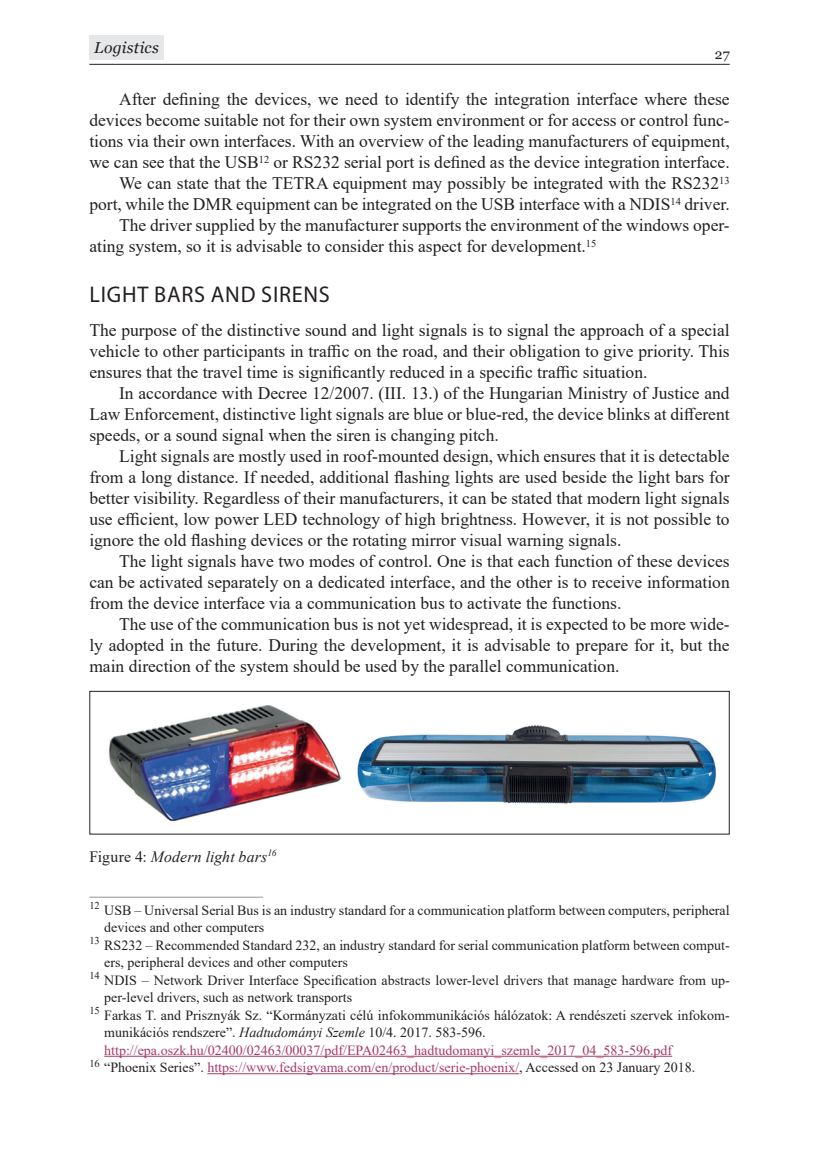
<style>
.page{position:relative;width:829px;height:1166px;background:#fff}
.page>*{position:absolute;margin:0;border:0;box-sizing:border-box;transform-origin:0 0}
.t1{font:22.75px "Myriad Pro";letter-spacing:.035em;color:#231f20}
.t2{font:17.5px/21px "Times New Roman";color:#231f20;text-align:justify}
.t3{font:italic 15.75px "Times New Roman";letter-spacing:.01em;color:#231f20}
.t4{font:italic 15.75px "Georgia";letter-spacing:.015em;color:#231f20}
.t5{font:14px "Times New Roman";color:#231f20}
.t6{font:14px "Times New Roman";color:#a63b6a}
.t7{font:14px "Georgia";color:#231f20}
.s1{font-style:normal}
.s2{font-style:italic}
.s3{color:#231f20}
</style>
<div class="page">
<hr style="left:89px;top:64px;width:640px;height:1px;background:#231f20">
<div style="left:89px;top:35px;width:75px;height:25px;background:#e6e7e9"></div>
<hr style="left:89px;top:897px;width:174px;height:1px;background:#939598">
<hr style="left:104px;top:1056px;width:568px;height:1px;background:#a63b6a">
<hr style="left:207px;top:1073px;width:312px;height:1px;background:#a63b6a">
<div style="left:89px;top:691px;width:640px;height:143px;border:1px solid #231f20"></div>
<img style="left:108px;top:705px;width:233px;height:115px">
<img style="left:357px;top:725px;width:359px;height:79px">
<p class="t4" style="left:94px;top:37px;width:66px">Logistics</p>
<p class="t2" style="left:119px;top:88px;width:612px">After defining the devices, we need to identify the integration interface where these</p>
<p class="t2" style="left:89px;top:109px;width:641px">devices become suitable not for their own system environment or for access or control func-</p>
<p class="t2" style="left:89px;top:130px;width:641px">tions via their own interfaces. With an overview of the leading manufacturers of equipment,</p>
<p class="t2" style="left:89px;top:151px;width:641px">we can see that the USB<sup>12</sup> or RS232 serial port is defined as the device integration interface.</p>
<p class="t2" style="left:119px;top:172px;width:612px">We can state that the TETRA equipment may possibly be integrated with the RS232<sup>13</sup></p>
<p class="t2" style="left:89px;top:193px;width:639px">port, while the DMR equipment can be integrated on the USB interface with a NDIS<sup>14</sup> driver.</p>
<p class="t2" style="left:119px;top:214px;width:612px">The driver supplied by the manufacturer supports the environment of the windows oper-</p>
<p class="t2" style="left:89px;top:235px;width:508px">ating system, so it is advisable to consider this aspect for development. <sup>15</sup></p>
<h1 class="t1" style="left:90px;top:280px;width:242px">LIGHT BARS AND SIRENS</h1>
<p class="t2" style="left:89px;top:319px;width:641px">The purpose of the distinctive sound and light signals is to signal the approach of a special vehicle to other participants in traffic on the road, and their obligation to give priority. This ensures that the travel time is significantly reduced in a specific traffic situation.</p>
<p class="t2" style="left:89px;top:382px;width:641px;text-indent:30px">In accordance with Decree 12/2007. (III. 13.) of the Hungarian Ministry of Justice and Law Enforcement, distinctive light signals are blue or blue-red, the device blinks at different speeds, or a sound signal when the siren is changing pitch.</p>
<p class="t2" style="left:89px;top:445px;width:641px;text-indent:30px">Light signals are mostly used in roof-mounted design, which ensures that it is detectable from a long distance. If needed, additional flashing lights are used beside the light bars for better visibility. Regardless of their manufacturers, it can be stated that modern light signals use efficient, low power LED technology of high brightness. However, it is not possible to ignore the old flashing devices or the rotating mirror visual warning signals.</p>
<p class="t2" style="left:89px;top:550px;width:641px;text-indent:30px">The light signals have two modes of control. One is that each function of these devices can be activated separately on a dedicated interface, and the other is to receive information from the device interface via a communication bus to activate the functions.</p>
<p class="t2" style="left:89px;top:613px;width:641px;text-indent:30px">The use of the communication bus is not yet widespread, it is expected to be more wide&shy;ly adopted in the future. During the development, it is advisable to prepare for it, but the main direction of the system should be used by the parallel communication.</p>
<p class="t7" style="left:714px;top:46px;width:16px">27</p>
<p class="t3" style="left:89px;top:845px;width:189px"><span class="s1">Figure 4:</span> Modern light bars<sup>16</sup></p>
<p class="t5" style="left:89px;top:900px;width:641px"><sup>12</sup> USB – Universal Serial Bus is an industry standard for a communication platform between computers, peripheral</p>
<p class="t5" style="left:104px;top:917px;width:161px">devices and other computers</p>
<p class="t5" style="left:89px;top:935px;width:641px"><sup>13</sup> RS232 – Recommended Standard 232, an industry standard for serial communication platform between comput-</p>
<p class="t5" style="left:104px;top:952px;width:245px">ers, peripheral devices and other computers</p>
<p class="t5" style="left:89px;top:970px;width:641px"><sup>14</sup> NDIS – Network Driver Interface Specification abstracts lower-level drivers that manage hardware from up-</p>
<p class="t5" style="left:104px;top:987px;width:249px">per-level drivers, such as network transports</p>
<p class="t5" style="left:89px;top:1005px;width:641px"><sup>15</sup> Farkas T. and Prisznyák Sz. “Kormányzati célú infokommunikációs hálózatok: A rendészeti szervek infokom-</p>
<p class="t5" style="left:104px;top:1022px;width:381px">munikációs rendszere”. <span class="s2">Hadtudományi Szemle</span> 10/4. 2017. 583-596.</p>
<p class="t6" style="left:104px;top:1040px;width:569px">http://epa.oszk.hu/02400/02463/00037/pdf/EPA02463_hadtudomanyi_szemle_2017_04_583-596.pdf</p>
<p class="t6" style="left:89px;top:1057px;width:605px"><sup>16</sup> <span class="s3">“Phoenix Series”.</span> https://www.fedsigvama.com/en/product/serie-phoenix/<span class="s3">, Accessed on 23 January 2018.</span></p>
</div>
